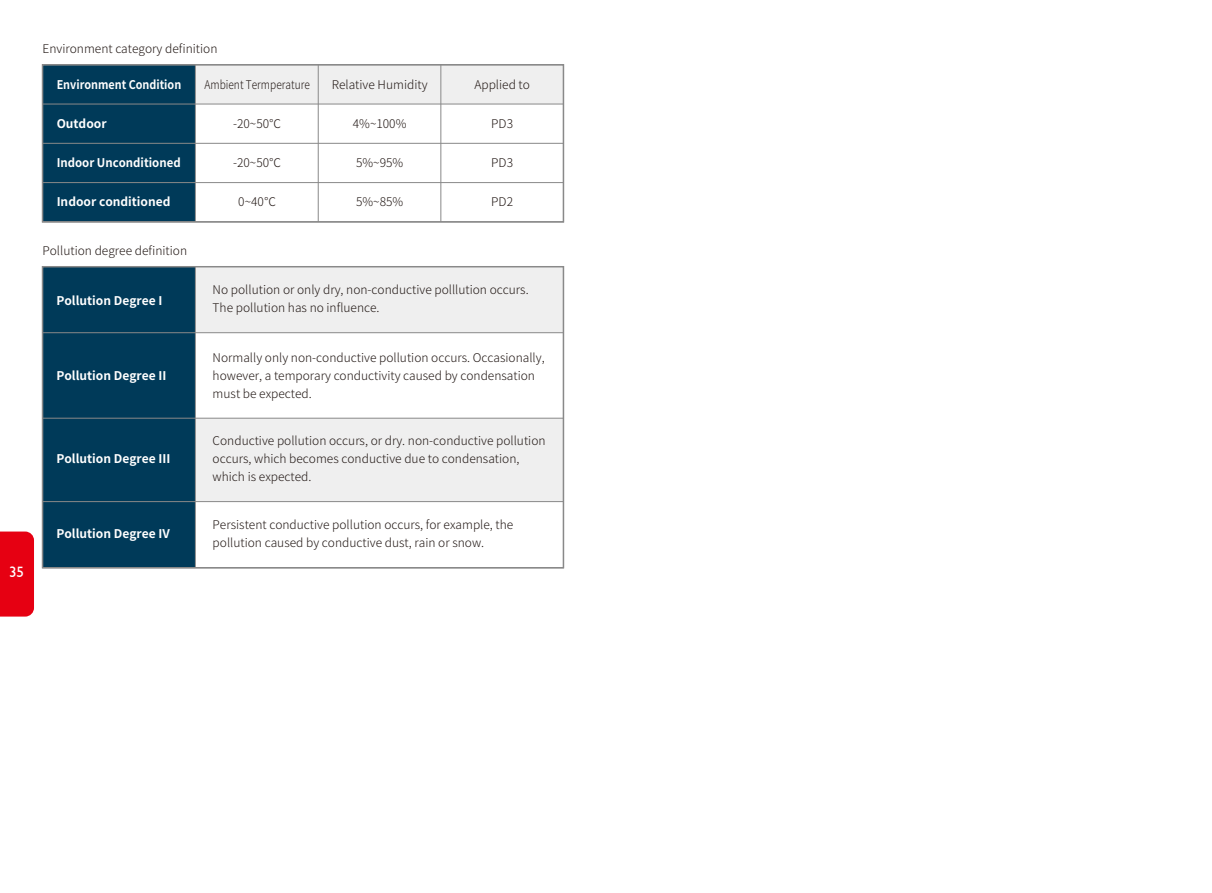
<style>
.page{position:relative;width:1212px;height:893px;background:#fff}
.page>*{position:absolute;margin:0;border:0;box-sizing:border-box;transform-origin:0 0}
.t1{font:15px "Humanist 521 BT";color:#fff}
.t2{font:300 12px/18px "Source Han Sans CN";color:#221815}
.t3{font:700 12px "Source Han Sans CN";color:#fff}
.t4{font:700 12px "Source Han Sans CN";color:#fff;scale:.9 1}
.t5{font:700 12px "Source Han Sans CN";color:#fff;scale:.95 1}
.t6{font:300 12px "Source Han Sans CN";color:#221815;scale:.85 1}
</style>
<div class="page">
<div style="left:195px;top:65px;width:368px;height:39px;background:#efefef"></div>
<hr style="left:318px;top:64px;width:1px;height:158px;background:#898989">
<hr style="left:440px;top:64px;width:1px;height:158px;background:#898989">
<div style="left:43px;top:65px;width:152px;height:157px;background:#003a59"></div>
<hr style="left:43px;top:143px;width:520px;height:1px;background:#898989">
<hr style="left:43px;top:182px;width:520px;height:1px;background:#898989">
<hr style="left:43px;top:104px;width:520px;height:1px;background:#898989">
<div style="left:42px;top:64px;width:522px;height:158px;border:1px solid #898989"></div>
<hr style="left:195px;top:65px;width:1px;height:157px;background:#898989">
<div style="left:43px;top:267px;width:152px;height:301px;background:#003a59"></div>
<div style="left:195px;top:418px;width:368px;height:84px;background:#efefef"></div>
<div style="left:195px;top:267px;width:368px;height:66px;background:#efefef"></div>
<hr style="left:43px;top:332px;width:520px;height:1px;background:#898989">
<hr style="left:43px;top:418px;width:520px;height:1px;background:#898989">
<hr style="left:43px;top:501px;width:520px;height:1px;background:#898989">
<hr style="left:195px;top:267px;width:1px;height:301px;background:#898989">
<div style="left:42px;top:266px;width:522px;height:302px;border:1px solid #898989"></div>
<div style="left:0;top:532px;width:34px;height:85px;background:#e60012"></div>
<p class="t1" style="left:9px;top:563px;width:17px">35</p>
<p class="t2" style="left:43px;top:40px;width:176px">Environment category definition</p>
<p class="t4" style="left:57px;top:78px;width:140px">Environment Condition</p>
<p class="t3" style="left:57px;top:117px;width:51px">Outdoor</p>
<p class="t5" style="left:57px;top:156px;width:132px">Indoor Unconditioned</p>
<p class="t3" style="left:57px;top:195px;width:115px">Indoor conditioned</p>
<p class="t6" style="left:204px;top:78px;width:125px">Ambient Termperature</p>
<p class="t2" style="left:233px;top:115px;width:50px">-20~50℃</p>
<p class="t2" style="left:233px;top:154px;width:50px">-20~50℃</p>
<p class="t2" style="left:238px;top:193px;width:39px">0~40℃</p>
<p class="t2" style="left:332px;top:76px;width:97px">Relative Humidity</p>
<p class="t2" style="left:353px;top:115px;width:55px">4%~100%</p>
<p class="t2" style="left:356px;top:154px;width:49px">5%~95%</p>
<p class="t2" style="left:356px;top:193px;width:49px">5%~85%</p>
<p class="t2" style="left:474px;top:76px;width:57px">Applied to</p>
<p class="t2" style="left:491px;top:115px;width:23px">PD3</p>
<p class="t2" style="left:491px;top:154px;width:23px">PD3</p>
<p class="t2" style="left:491px;top:193px;width:23px">PD2</p>
<p class="t2" style="left:43px;top:242px;width:146px">Pollution degree definition</p>
<p class="t3" style="left:56px;top:294px;width:107px">Pollution Degree I</p>
<p class="t3" style="left:56px;top:369px;width:111px">Pollution Degree II</p>
<p class="t3" style="left:56px;top:452px;width:115px">Pollution Degree III</p>
<p class="t3" style="left:56px;top:527px;width:115px">Pollution Degree IV</p>
<p class="t2" style="left:213px;top:281px;width:317px">No pollution or only dry, non-conductive polllution occurs.<br>The pollution has no influence.</p>
<p class="t2" style="left:213px;top:349px;width:334px">Normally only non-conductive pollution occurs. Occasionally, however, a temporary conductivity caused by condensation must be expected.</p>
<p class="t2" style="left:213px;top:432px;width:334px">Conductive pollution occurs, or dry. non-conductive pollution occurs, which becomes conductive due to condensation, which is expected.</p>
<p class="t2" style="left:213px;top:516px;width:302px">Persistent conductive pollution occurs, for example, the pollution caused by conductive dust, rain or snow.</p>
</div>
